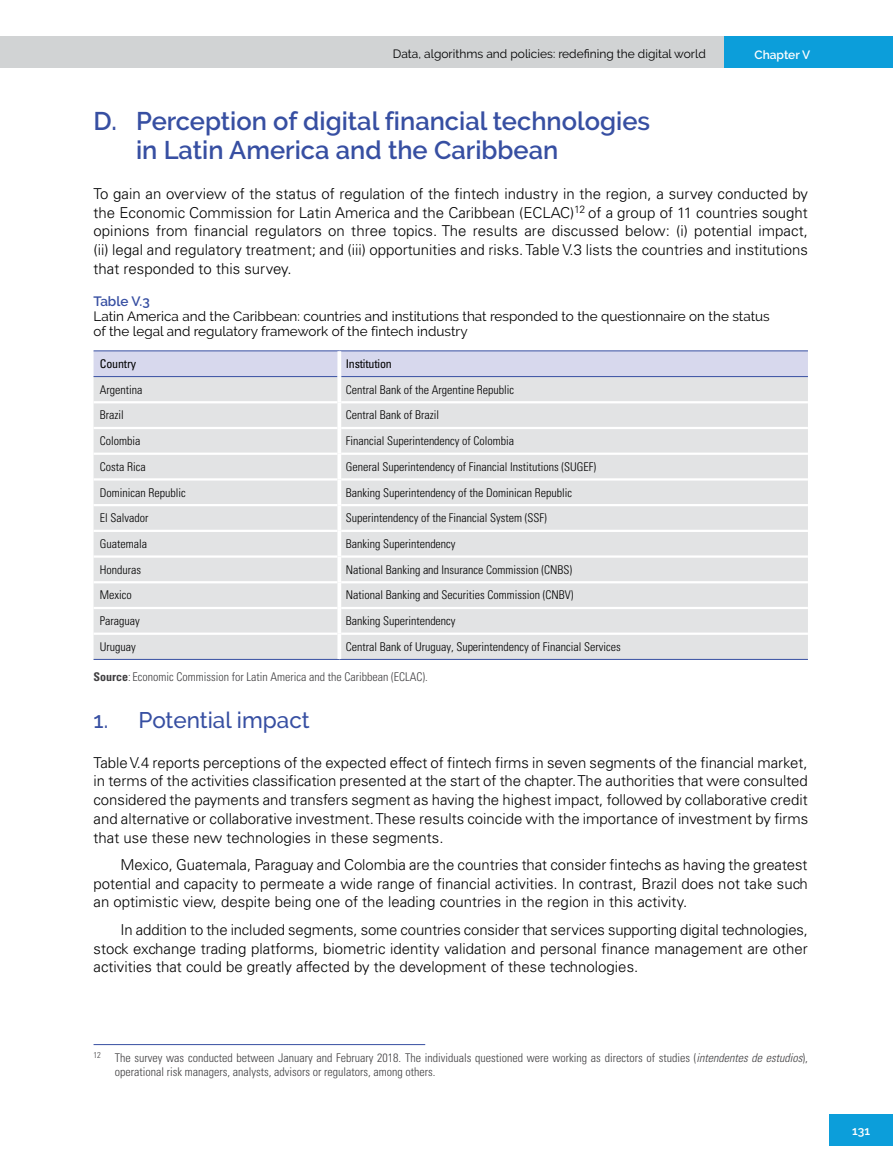
<style>
.page{position:relative;width:893px;height:1170px;background:#fff}
.page>*{position:absolute;margin:0;border:0;box-sizing:border-box;transform-origin:0 0}
.t1{font:600 25.5px/28.5px "Raleway";color:#374fa2}
.t2{font:500 22.5px "Raleway";color:#374fa2}
.t3{font:300 15px/18.8px "Univers LT Std";color:#000;text-align:justify}
.t4{font:13.5px/15px "Raleway";color:#000}
.t5{font:600 13.5px "Raleway";color:#374fa2}
.t6{font:300 condensed 12px "Univers LT Std";color:#000}
.t7{font:300 condensed 12px/14.4px "Univers LT Std";color:#414042}
.t8{font:12px "Raleway Regular 2";color:#000}
.t9{font:condensed 12px "Univers LT Std";letter-spacing:-.015em;color:#000}
.t10{font:600 12px "Raleway";color:#fff}
.s1{font-weight:700}
.s2{font-style:italic}
</style>
<div class="page">
<div style="left:724px;top:36px;width:169px;height:32px;background:#0c9eda"></div>
<div style="left:0;top:36px;width:724px;height:32px;background:#d1d3d4"></div>
<div style="left:829px;top:1114px;width:64px;height:32px;background:#0c9eda"></div>
<div style="left:94px;top:351px;width:714px;height:25px;background:#d7d8ed"></div>
<div style="left:94px;top:377px;width:714px;height:282px;background:#e2e3e4"></div>
<hr style="left:94px;top:401px;width:243px;height:2px;background:#fff">
<hr style="left:341px;top:401px;width:467px;height:2px;background:#fff">
<hr style="left:94px;top:427px;width:243px;height:2px;background:#fff">
<hr style="left:341px;top:427px;width:467px;height:2px;background:#fff">
<hr style="left:94px;top:452px;width:243px;height:3px;background:#fff">
<hr style="left:341px;top:452px;width:467px;height:3px;background:#fff">
<hr style="left:94px;top:478px;width:243px;height:2px;background:#fff">
<hr style="left:341px;top:478px;width:467px;height:2px;background:#fff">
<hr style="left:94px;top:529px;width:243px;height:3px;background:#fff">
<hr style="left:341px;top:529px;width:467px;height:3px;background:#fff">
<hr style="left:94px;top:555px;width:243px;height:2px;background:#fff">
<hr style="left:341px;top:555px;width:467px;height:2px;background:#fff">
<hr style="left:94px;top:581px;width:243px;height:2px;background:#fff">
<hr style="left:341px;top:581px;width:467px;height:2px;background:#fff">
<hr style="left:94px;top:606px;width:243px;height:3px;background:#fff">
<hr style="left:341px;top:606px;width:467px;height:3px;background:#fff">
<hr style="left:94px;top:350px;width:245px;height:1px;background:#374fa2">
<hr style="left:339px;top:350px;width:469px;height:1px;background:#374fa2">
<hr style="left:94px;top:376px;width:243px;height:1px;background:#374fa2">
<hr style="left:341px;top:376px;width:467px;height:1px;background:#374fa2">
<hr style="left:94px;top:504px;width:243px;height:2px;background:#fff">
<hr style="left:341px;top:504px;width:467px;height:2px;background:#fff">
<hr style="left:94px;top:632px;width:243px;height:2px;background:#fff">
<hr style="left:341px;top:632px;width:467px;height:2px;background:#fff">
<hr style="left:94px;top:659px;width:245px;height:1px;background:#374fa2">
<hr style="left:339px;top:659px;width:469px;height:1px;background:#374fa2">
<svg style="left:337px;top:351px;width:4px;height:25px"></svg>
<svg style="left:337px;top:376px;width:4px;height:26px"></svg>
<svg style="left:337px;top:402px;width:4px;height:26px"></svg>
<svg style="left:337px;top:428px;width:4px;height:25px"></svg>
<svg style="left:337px;top:453px;width:4px;height:26px"></svg>
<svg style="left:337px;top:479px;width:4px;height:26px"></svg>
<svg style="left:337px;top:505px;width:4px;height:26px"></svg>
<svg style="left:337px;top:531px;width:4px;height:25px"></svg>
<svg style="left:337px;top:556px;width:4px;height:26px"></svg>
<svg style="left:337px;top:582px;width:4px;height:26px"></svg>
<svg style="left:337px;top:608px;width:4px;height:25px"></svg>
<svg style="left:337px;top:633px;width:4px;height:26px"></svg>
<hr style="left:94px;top:1044px;width:331px;height:1px;background:#374fa2">
<p class="t8" style="left:393px;top:46px;width:314px">Data, algorithms and policies: redefining the digital world</p>
<p class="t10" style="left:754px;top:47px;width:57px">Chapter V</p>
<h1 class="t1" style="left:136px;top:107px;width:516px;text-indent:-43px">D. Perception of digital financial technologies in Latin America and the Caribbean</h1>
<p class="t3" style="left:94px;top:184px;width:716px">To gain an overview of the status of regulation of the fintech industry in the region, a survey conducted by the Economic Commission for Latin America and the Caribbean (ECLAC)<sup>12</sup> of a group of 11 countries sought opinions from financial regulators on three topics. The results are discussed below: (i) potential impact, (ii) legal and regulatory treatment; and (iii) opportunities and risks. Table V.3 lists the countries and institutions that responded to this survey.</p>
<p class="t5" style="left:94px;top:293px;width:58px">Table V.3</p>
<p class="t4" style="left:94px;top:308px;width:678px">Latin America and the Caribbean: countries and institutions that responded to the questionnaire on the status of the legal and regulatory framework of the fintech industry</p>
<p class="t9" style="left:100px;top:356px;width:38px">Country</p>
<p class="t9" style="left:346px;top:356px;width:48px">Institution</p>
<p class="t6" style="left:100px;top:382px;width:44px">Argentina</p>
<p class="t6" style="left:346px;top:382px;width:170px">Central Bank of the Argentine Republic</p>
<p class="t6" style="left:100px;top:408px;width:25px">Brazil</p>
<p class="t6" style="left:346px;top:408px;width:95px">Central Bank of Brazil</p>
<p class="t6" style="left:100px;top:433px;width:42px">Colombia</p>
<p class="t6" style="left:346px;top:433px;width:170px">Financial Superintendency of Colombia</p>
<p class="t6" style="left:100px;top:459px;width:47px">Costa Rica</p>
<p class="t6" style="left:346px;top:459px;width:252px">General Superintendency of Financial Institutions (SUGEF)</p>
<p class="t6" style="left:100px;top:485px;width:87px">Dominican Republic</p>
<p class="t6" style="left:346px;top:485px;width:228px">Banking Superintendency of the Dominican Republic</p>
<p class="t6" style="left:100px;top:511px;width:50px">El Salvador</p>
<p class="t6" style="left:346px;top:511px;width:203px">Superintendency of the Financial System (SSF)</p>
<p class="t6" style="left:100px;top:536px;width:49px">Guatemala</p>
<p class="t6" style="left:346px;top:536px;width:111px">Banking Superintendency</p>
<p class="t6" style="left:100px;top:562px;width:43px">Honduras</p>
<p class="t6" style="left:346px;top:562px;width:228px">National Banking and Insurance Commission (CNBS)</p>
<p class="t6" style="left:100px;top:588px;width:33px">Mexico</p>
<p class="t6" style="left:346px;top:588px;width:229px">National Banking and Securities Commission (CNBV)</p>
<p class="t6" style="left:100px;top:613px;width:41px">Paraguay</p>
<p class="t6" style="left:346px;top:613px;width:111px">Banking Superintendency</p>
<p class="t6" style="left:100px;top:639px;width:37px">Uruguay</p>
<p class="t6" style="left:346px;top:639px;width:277px">Central Bank of Uruguay, Superintendency of Financial Services</p>
<p class="t7" style="left:94px;top:669px;width:336px"><span class="s1">Source</span>: Economic Commission for Latin America and the Caribbean (ECLAC).</p>
<h2 class="t2" style="left:94px;top:706px;width:218px">1. Potential impact</h2>
<p class="t3" style="left:94px;top:752px;width:716px">Table V.4 reports perceptions of the expected effect of fintech firms in seven segments of the financial market, in terms of the activities classification presented at the start of the chapter. The authorities that were consulted considered the payments and transfers segment as having the highest impact, followed by collaborative credit and alternative or collaborative investment. These results coincide with the importance of investment by firms that use these new technologies in these segments.</p>
<p class="t3" style="left:94px;top:855px;width:716px;text-indent:27px">Mexico, Guatemala, Paraguay and Colombia are the countries that consider fintechs as having the greatest potential and capacity to permeate a wide range of financial activities. In contrast, Brazil does not take such an optimistic view, despite being one of the leading countries in the region in this activity.</p>
<p class="t3" style="left:94px;top:919px;width:716px;text-indent:27px">In addition to the included segments, some countries consider that services supporting digital technologies, stock exchange trading platforms, biometric identity validation and personal finance management are other activities that could be greatly affected by the development of these technologies.</p>
<p class="t7" style="left:115px;top:1050px;width:695px;text-indent:-21px"><sup>12</sup> The survey was conducted between January and February 2018. The individuals questioned were working as directors of studies (<span class="s2">intendentes de estudios</span>), operational risk managers, analysts, advisors or regulators, among others.</p>
<p class="t10" style="left:852px;top:1123px;width:19px">131</p>
</div>
